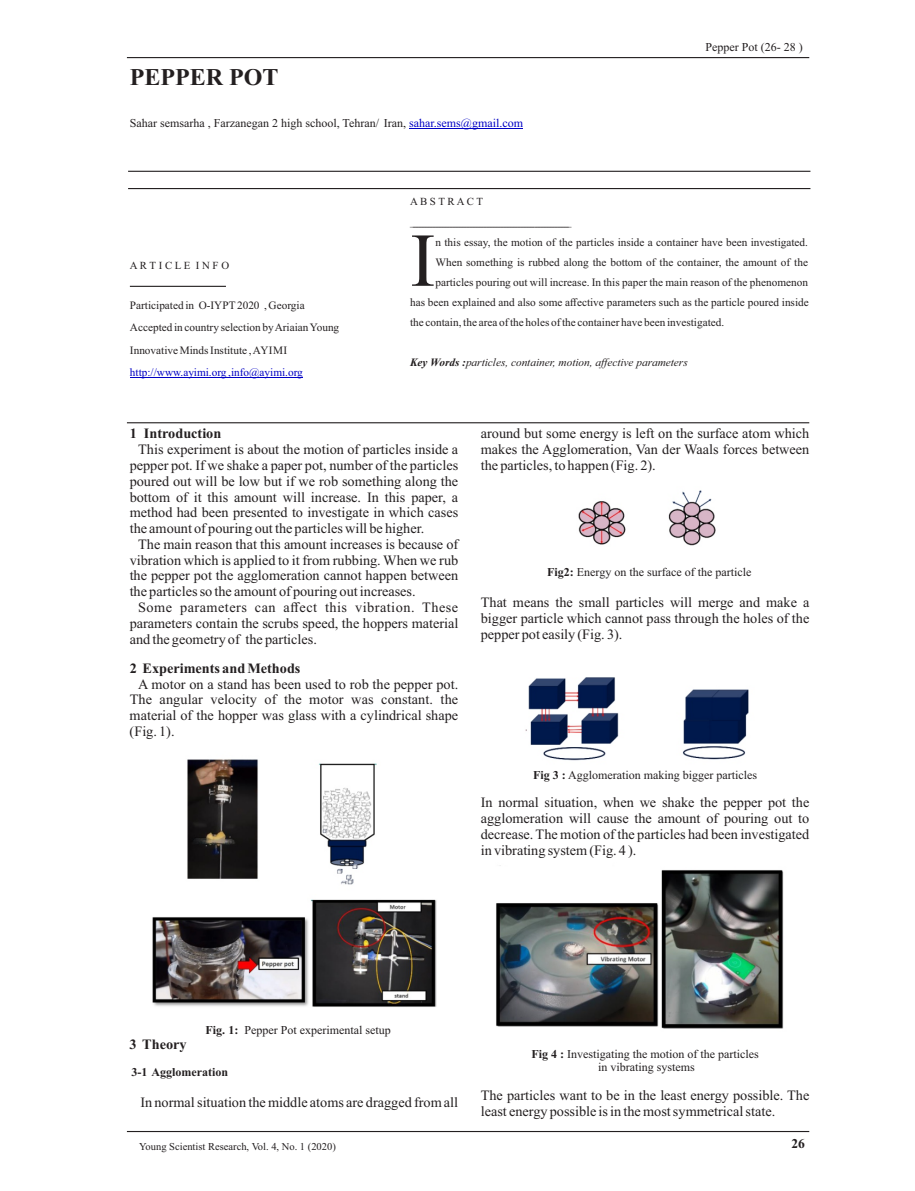
<style>
.page{position:relative;width:915px;height:1191px;background:#fff}
.page>*{position:absolute;margin:0;border:0;box-sizing:border-box;transform-origin:0 0}
.t1{font:75.9px "Times New Roman";color:#231f20}
.t2{font:700 24px "Times New Roman";color:#231f20}
.t3{font:14.25px/15.8px "Times New Roman";color:#231f20;text-align:justify}
.t4{font:700 14.25px "Times New Roman";color:#231f20}
.t5{font:14.25px "Times New Roman";letter-spacing:.035em;color:#231f20}
.t6{font:700 13.5px "Times New Roman";color:#231f20}
.t7{font:12px/13.4px "Times New Roman";color:#231f20;text-align:center}
.t8{font:700 12px "Times New Roman";color:#231f20}
.t9{font:11.25px/22.5px "Times New Roman";color:#231f20}
.t10{font:italic 11.25px "Times New Roman";color:#231f20}
.t11{font:11.25px "Times New Roman";color:#0000c4}
.t12{font:10.8px/20.1px "Times New Roman";color:#231f20}
.t13{font:10.5px "Times New Roman";color:#231f20}
.s1{color:#0000c4}
.s2{font-weight:700}
</style>
<div class="page">
<hr style="left:127px;top:1131px;width:682px;height:1px;background:#231f20">
<hr style="left:127px;top:57px;width:682px;height:1px;background:#231f20">
<hr style="left:409px;top:128px;width:114px;height:1px;background:#0000c4">
<hr style="left:130px;top:377px;width:101px;height:1px;background:#0000c4">
<hr style="left:231px;top:377px;width:72px;height:1px;background:#0000c4">
<hr style="left:130px;top:286px;width:96px;height:1px;background:#231f20">
<hr style="left:127px;top:422px;width:682px;height:1px;background:#231f20">
<hr style="left:128px;top:188px;width:682px;height:1px;background:#231f20">
<hr style="left:128px;top:171px;width:682px;height:1px;background:#231f20">
<img style="left:187px;top:759px;width:190px;height:126px">
<img style="left:152px;top:899px;width:285px;height:108px">
<img style="left:578px;top:490px;width:138px;height:56px">
<img style="left:525px;top:677px;width:224px;height:84px">
<img style="left:496px;top:865px;width:288px;height:164px">
<h2 class="t2" style="left:130px;top:69px;width:150px">PEPPER POT</h2>
<p class="t7" style="left:130px;top:118px;width:395px">Sahar semsarha , Farzanegan 2 high school, Tehran/ Iran, <span class="s1">sahar.sems@gmail.com</span></p>
<p class="t7" style="left:705px;top:41px;width:99px">Pepper Pot (26- 28 )</p>
<p class="t12" style="left:130px;top:256px;width:101px">A R T I C L E I N F O</p>
<p class="t9" style="left:130px;top:295px;width:211px">Participated in O-IYPT2020 , Georgia<br>Accepted in country selection by Ariaian Young<br>Innovative Minds Institute , AYIMI</p>
<p class="t11" style="left:130px;top:368px;width:174px">http://www.ayimi.org ,info@ayimi.org</p>
<p class="t12" style="left:410px;top:193px;width:163px">A B S T R A C T ________________________________________________________</p>
<p class="t9" style="left:435px;top:231px;width:374px">n this essay, the motion of the particles inside a container have been investigated.</p>
<h1 class="t1" style="left:410px;top:233px;width:27px">I</h1>
<p class="t9" style="left:435px;top:252px;width:374px">When something is rubbed along the bottom of the container, the amount of the</p>
<p class="t9" style="left:435px;top:272px;width:374px">particles pouring out will increase. In this paper the main reason of the phenomenon</p>
<p class="t9" style="left:410px;top:292px;width:400px">has been explained and also some affective parameters such as the particle poured inside</p>
<p class="t9" style="left:410px;top:312px;width:315px">the contain, the area of the holes of the container have been investigated.</p>
<p class="t10" style="left:410px;top:358px;width:279px"><span class="s2">Key Words :</span>particles, container, motion, affective parameters</p>
<p class="t4" style="left:130px;top:429px;width:93px">1 Introduction</p>
<p class="t3" style="left:138px;top:443px;width:321px">This experiment is about the motion of particles inside a</p>
<p class="t3" style="left:130px;top:459px;width:330px">pepper pot. If we shake a paper pot, number of the particles</p>
<p class="t3" style="left:130px;top:474px;width:330px">poured out will be low but if we rob something along the</p>
<p class="t3" style="left:130px;top:490px;width:330px">bottom of it this amount will increase. In this paper, a</p>
<p class="t3" style="left:130px;top:506px;width:330px">method had been presented to investigate in which cases</p>
<p class="t3" style="left:130px;top:522px;width:296px">the amount of pouring out the particles will be higher.</p>
<p class="t3" style="left:138px;top:537px;width:321px">The main reason that this amount increases is because of</p>
<p class="t3" style="left:130px;top:553px;width:330px">vibration which is applied to it from rubbing. When we rub</p>
<p class="t3" style="left:130px;top:569px;width:330px">the pepper pot the agglomeration cannot happen between</p>
<p class="t3" style="left:130px;top:585px;width:287px">the particles so the amount of pouring out increases.</p>
<p class="t5" style="left:138px;top:602px;width:321px">Some parameters can affect this vibration. These</p>
<p class="t3" style="left:130px;top:616px;width:330px">parameters contain the scrubs speed, the hoppers material</p>
<p class="t3" style="left:130px;top:632px;width:189px">and the geometry of the particles.</p>
<p class="t4" style="left:130px;top:663px;width:172px">2 Experiments and Methods</p>
<p class="t3" style="left:130px;top:677px;width:330px;text-indent:9px">A motor on a stand has been used to rob the pepper pot.<br>The angular velocity of the motor was constant. the material of the hopper was glass with a cylindrical shape (Fig. 1).</p>
<p class="t3" style="left:480px;top:427px;width:330px">around but some energy is left on the surface atom which makes the Agglomeration, Van der Waals forces between the particles, to happen (Fig. 2).</p>
<p class="t7" style="left:547px;top:566px;width:206px"><span class="s2">Fig2:</span> Energy on the surface of the particle</p>
<p class="t3" style="left:480px;top:596px;width:330px">That means the small particles will merge and make a bigger particle which cannot pass through the holes of the pepper pot easily (Fig. 3).</p>
<p class="t7" style="left:533px;top:769px;width:225px"><span class="s2">Fig 3 :</span> Agglomeration making bigger particles</p>
<p class="t3" style="left:480px;top:796px;width:330px">In normal situation, when we shake the pepper pot the agglomeration will cause the amount of pouring out to decrease. The motion of the particles had been investigated in vibrating system (Fig. 4 ).</p>
<p class="t7" style="left:205px;top:1024px;width:186px"><span class="s2">Fig. 1:</span> Pepper Pot experimental setup</p>
<p class="t4" style="left:130px;top:1039px;width:58px">3 Theory</p>
<p class="t8" style="left:131px;top:1068px;width:98px">3-1 Agglomeration</p>
<p class="t3" style="left:140px;top:1096px;width:319px">In normal situation the middle atoms are dragged from all</p>
<p class="t13" style="left:139px;top:1143px;width:198px">Young Scientist Research, Vol. 4, No. 1 (2020)</p>
<p class="t7" style="left:531px;top:1048px;width:229px"><span class="s2">Fig 4 :</span> Investigating the motion of the particles in vibrating systems</p>
<p class="t3" style="left:480px;top:1088px;width:330px">The particles want to be in the least energy possible. The least energy possible is in the most symmetrical state.</p>
<p class="t6" style="left:791px;top:1138px;width:15px">26</p>
</div>
